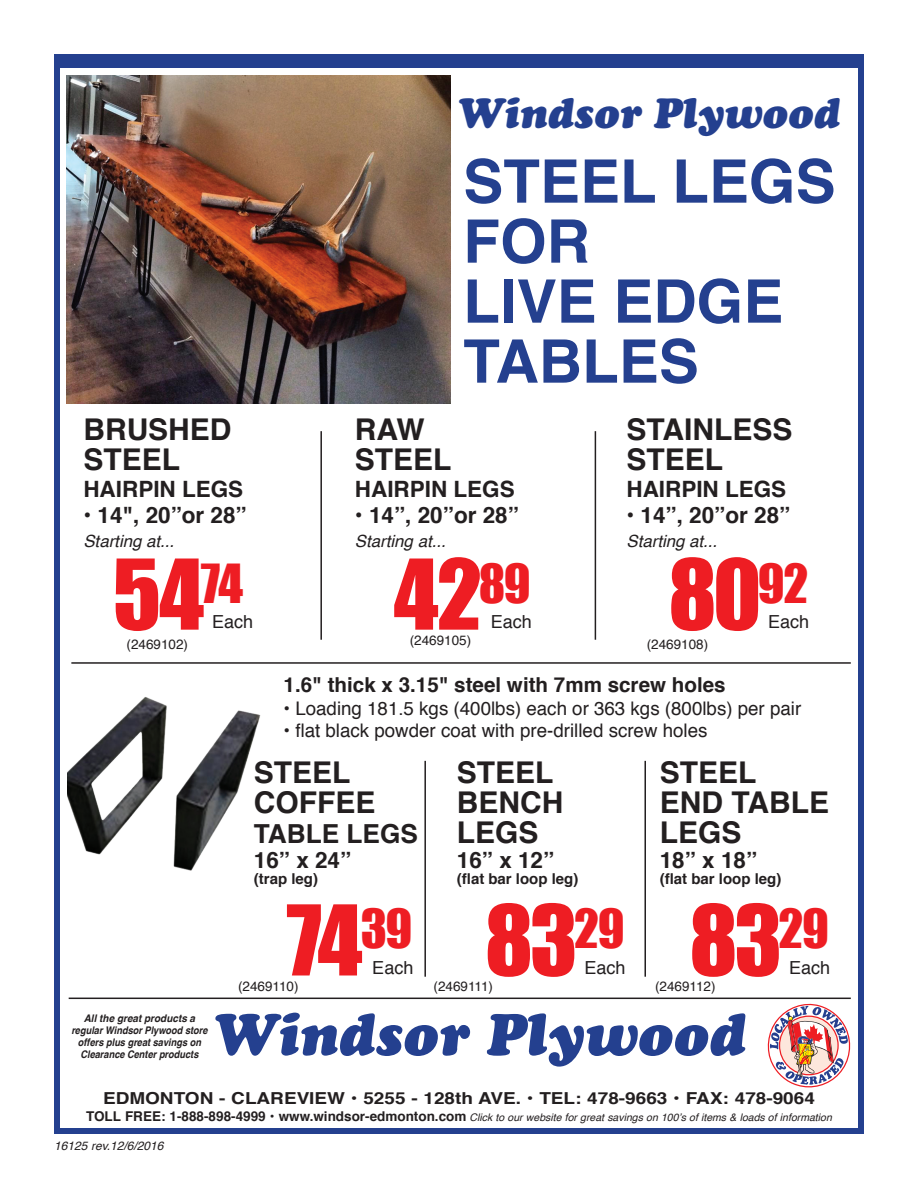
<style>
.page{position:relative;width:918px;height:1188px;background:#fff}
.page>*{position:absolute;margin:0;border:0;box-sizing:border-box;transform-origin:0 0}
.t1{font:90px "Impact";letter-spacing:-.035em;color:#ee1d23}
.t2{font:700 60px/60px "Helvetica";color:#24408f}
.t3{font:italic 58.5px "Cooper Black Std";color:#24408f}
.t4{font:49.5px "Impact";color:#ee1d23}
.t5{font:italic 42px "Cooper Black Std";color:#24408f}
.t6{font:700 30px/30px "Helvetica";color:#231f20}
.t7{font:700 26.25px "Helvetica";color:#231f20}
.t8{font:700 22.5px "Helvetica";color:#231f20}
.t9{font:700 20.55px "Helvetica";color:#231f20}
.t10{font:18.75px "Helvetica";color:#231f20}
.t11{font:18px "Helvetica";color:#231f20}
.t12{font:italic 16.8px "Helvetica";color:#231f20}
.t13{font:700 16.5px "Helvetica";color:#231f20;scale:1.15 1}
.t14{font:700 15px "Helvetica";color:#231f20}
.t15{font:13.5px "Helvetica";color:#231f20}
.t16{font:italic 12px "Helvetica";color:#231f20}
.t17{font:italic 10.5px "Helvetica";color:#231f20}
.t18{font:italic 700 10.5px/12px "Helvetica";color:#231f20;text-align:center;scale:.88 1}
.t19{font:italic 700 10.5px "Helvetica";color:#231f20;scale:.95 1}
.s1{font-weight:700;font-style:normal;font-size:13.5px}
</style>
<div class="page">
<div style="left:54px;top:54px;width:810px;height:1080px;border:6px solid #24408f"></div>
<img style="left:767px;top:1003px;width:84px;height:85px">
<div style="left:54px;top:54px;width:810px;height:14px;background:#24408f"></div>
<hr style="left:69px;top:998px;width:782px;height:1px;background:#231f20">
<img style="left:66px;top:76px;width:384px;height:328px">
<img style="left:68px;top:697px;width:193px;height:174px">
<hr style="left:71px;top:662px;width:780px;height:2px;background:#231f20">
<hr style="left:320px;top:431px;width:2px;height:209px;background:#231f20">
<hr style="left:595px;top:431px;width:1px;height:209px;background:#231f20">
<hr style="left:424px;top:761px;width:2px;height:216px;background:#231f20">
<hr style="left:644px;top:761px;width:2px;height:216px;background:#231f20">
<p class="t5" style="left:456px;top:87px;width:385px">Windsor Plywood</p>
<p class="t6" style="left:83px;top:415px;width:150px">BRUSHED</p>
<p class="t6" style="left:83px;top:445px;width:98px">STEEL</p>
<p class="t8" style="left:83px;top:470px;width:161px">HAIRPIN LEGS</p>
<p class="t8" style="left:83px;top:497px;width:165px">• 14", 20”or 28”</p>
<p class="t12" style="left:83px;top:528px;width:92px">Starting at...</p>
<p class="t1" style="left:113px;top:525px;width:93px">54</p>
<p class="t4" style="left:201px;top:545px;width:44px">74</p>
<p class="t11" style="left:212px;top:608px;width:43px">Each</p>
<p class="t2" style="left:463px;top:152px;width:374px">STEEL LEGS<br>FOR</p>
<p class="t2" style="left:463px;top:272px;width:322px">LIVE EDGE</p>
<p class="t2" style="left:463px;top:332px;width:237px">TABLES</p>
<p class="t6" style="left:355px;top:415px;width:71px">RAW</p>
<p class="t6" style="left:355px;top:445px;width:98px">STEEL</p>
<p class="t8" style="left:355px;top:470px;width:161px">HAIRPIN LEGS</p>
<p class="t8" style="left:355px;top:497px;width:166px">• 14”, 20”or 28”</p>
<p class="t12" style="left:355px;top:528px;width:92px">Starting at...</p>
<p class="t1" style="left:394px;top:525px;width:139px">42<sup>89</sup></p>
<p class="t11" style="left:491px;top:608px;width:43px">Each</p>
<p class="t6" style="left:626px;top:415px;width:167px">STAINLESS</p>
<p class="t6" style="left:626px;top:445px;width:98px">STEEL</p>
<p class="t8" style="left:626px;top:470px;width:161px">HAIRPIN LEGS</p>
<p class="t8" style="left:626px;top:497px;width:166px">• 14”, 20”or 28”</p>
<p class="t12" style="left:626px;top:528px;width:92px">Starting at...</p>
<p class="t1" style="left:668px;top:525px;width:141px">80<sup>92</sup></p>
<p class="t11" style="left:768px;top:608px;width:43px">Each</p>
<p class="t15" style="left:127px;top:634px;width:63px">(2469102)</p>
<p class="t15" style="left:410px;top:630px;width:63px">(2469105)</p>
<p class="t15" style="left:647px;top:634px;width:63px">(2469108)</p>
<p class="t9" style="left:284px;top:668px;width:444px">1.6" thick x 3.15" steel with 7mm screw holes</p>
<p class="t10" style="left:284px;top:693px;width:519px">• Loading 181.5 kgs (400lbs) each or 363 kgs (800lbs) per pair</p>
<p class="t10" style="left:284px;top:716px;width:425px">• flat black powder coat with pre-drilled screw holes</p>
<p class="t6" style="left:254px;top:758px;width:98px">STEEL</p>
<p class="t6" style="left:254px;top:788px;width:123px">COFFEE</p>
<p class="t7" style="left:254px;top:813px;width:166px">TABLE LEGS</p>
<p class="t8" style="left:254px;top:842px;width:99px">16” x 24”</p>
<p class="t14" style="left:254px;top:867px;width:66px">(trap leg)</p>
<p class="t1" style="left:286px;top:870px;width:78px">74</p>
<p class="t4" style="left:361px;top:891px;width:53px">39</p>
<p class="t11" style="left:372px;top:954px;width:43px">Each</p>
<p class="t6" style="left:457px;top:758px;width:98px">STEEL</p>
<p class="t6" style="left:457px;top:788px;width:108px">BENCH<br>LEGS</p>
<p class="t8" style="left:457px;top:842px;width:99px">16” x 12”</p>
<p class="t14" style="left:457px;top:867px;width:123px">(flat bar loop leg)</p>
<p class="t1" style="left:485px;top:870px;width:141px">83<sup>29</sup></p>
<p class="t11" style="left:585px;top:954px;width:43px">Each</p>
<p class="t6" style="left:660px;top:758px;width:98px">STEEL</p>
<p class="t6" style="left:660px;top:788px;width:171px">END TABLE<br>LEGS</p>
<p class="t8" style="left:660px;top:842px;width:99px">18” x 18”</p>
<p class="t14" style="left:660px;top:867px;width:123px">(flat bar loop leg)</p>
<p class="t1" style="left:689px;top:870px;width:141px">83<sup>29</sup></p>
<p class="t11" style="left:789px;top:954px;width:43px">Each</p>
<p class="t15" style="left:238px;top:976px;width:62px">(2469110)</p>
<p class="t15" style="left:434px;top:976px;width:61px">(2469111)</p>
<p class="t15" style="left:655px;top:976px;width:62px">(2469112)</p>
<p class="t3" style="left:211px;top:998px;width:536px">Windsor Plywood</p>
<p class="t19" style="left:84px;top:1010px;width:119px">All the great products a</p>
<p class="t18" style="left:71px;top:1024px;width:156px">regular Windsor Plywood store offers plus great savings on<br>Clearance Center products</p>
<p class="t13" style="left:103px;top:1085px;width:621px">EDMONTON - CLAREVIEW • 5255 - 128th AVE. • TEL: 478-9663 • FAX: 478-9064</p>
<p class="t17" style="left:86px;top:1109px;width:747px"><span class="s1">TOLL FREE: 1-888-898-4999 • www.windsor-edmonton.com</span> Click to our website for great savings on 100’s of items &amp; loads of information</p>
<p class="t16" style="left:54px;top:1136px;width:111px">16125 rev.12/6/2016</p>
</div>
